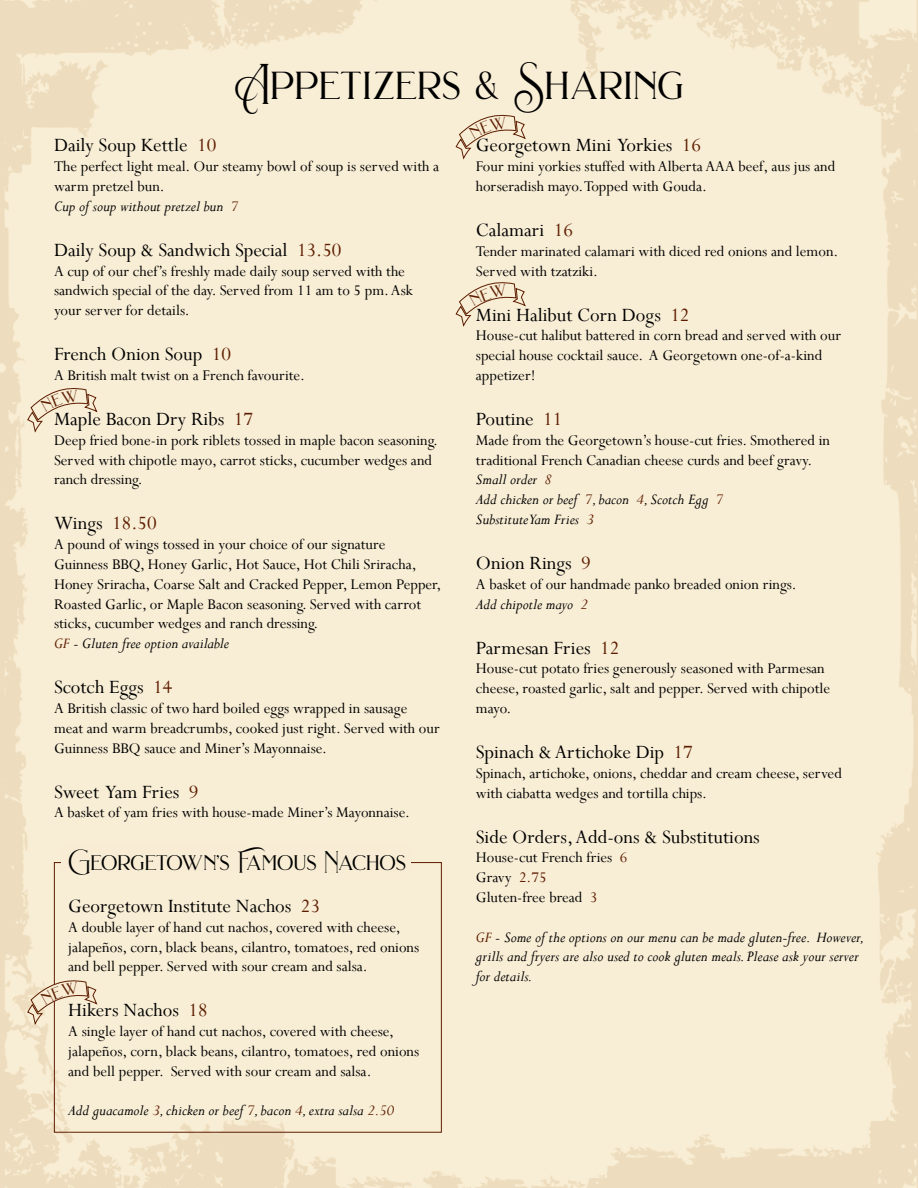
<style>
.page{position:relative;width:918px;height:1188px;background:#fff}
.page>*{position:absolute;margin:0;border:0;box-sizing:border-box;transform-origin:0 0}
.t1{font:39px "Brilon 1.2";color:#000}
.t2{font:21px "Perpetua";color:#000}
.t3{font:21px "Brilon 1.2";color:#000}
.t4{font:16.5px/19.8px "Perpetua";color:#000}
.t5{font:italic 16.5px/19.8px "Perpetua";color:#000}
.s1{color:#5d1d00}
.s2{font-style:italic}
.s3{font-style:italic;color:#5d1d00}
</style>
<div class="page">
<img style="left:0;top:0;width:918px;height:1188px">
<div style="left:62px;top:846px;width:349px;height:27px;background:#f8edd4"></div>
<svg style="left:455px;top:112px;width:71px;height:47px;background:#ecddc5"></svg>
<svg style="left:455px;top:280px;width:71px;height:47px;background:#ecddc5"></svg>
<svg style="left:27px;top:978px;width:71px;height:47px;background:#eadac1"></svg>
<svg style="left:27px;top:385px;width:71px;height:47px;background:#ecddc5"></svg>
<h1 class="t1" style="left:234px;top:51px;width:452px">Appetizers &amp; Sharing</h1>
<p class="t2" style="left:54px;top:132px;width:164px">Daily Soup Kettle <span class="s1">10</span></p>
<p class="t4" style="left:54px;top:156px;width:387px">The perfect light meal. Our steamy bowl of soup is served with a warm pretzel bun.<br><span class="s2">Cup of soup without pretzel bun</span> <span class="s3">7</span></p>
<p class="t2" style="left:54px;top:237px;width:289px">Daily Soup &amp; Sandwich Special <span class="s1">13.50</span></p>
<p class="t4" style="left:54px;top:261px;width:361px">A cup of our chef’s freshly made daily soup served with the sandwich special of the day. Served from 11 am to 5 pm. Ask your server for details.</p>
<p class="t2" style="left:54px;top:341px;width:179px">French Onion Soup <span class="s1">10</span></p>
<p class="t4" style="left:54px;top:365px;width:252px">A British malt twist on a French favourite.</p>
<p class="t2" style="left:54px;top:406px;width:201px">Maple Bacon Dry Ribs <span class="s1">17</span></p>
<p class="t4" style="left:54px;top:430px;width:385px">Deep fried bone-in pork riblets tossed in maple bacon seasoning.<br>Served with chipotle mayo, carrot sticks, cucumber wedges and ranch dressing.</p>
<p class="t2" style="left:54px;top:510px;width:104px">Wings <span class="s1">18.50</span></p>
<p class="t4" style="left:54px;top:534px;width:389px">A pound of wings tossed in your choice of our signature Guinness BBQ, Honey Garlic, Hot Sauce, Hot Chili Sriracha, Honey Sriracha, Coarse Salt and Cracked Pepper, Lemon Pepper, Roasted Garlic, or Maple Bacon seasoning. Served with carrot sticks, cucumber wedges and ranch dressing.<br><span class="s3">GF</span> <span class="s2">- Gluten free option available</span></p>
<p class="t2" style="left:54px;top:674px;width:120px">Scotch Eggs <span class="s1">14</span></p>
<p class="t4" style="left:54px;top:698px;width:387px">A British classic of two hard boiled eggs wrapped in sausage meat and warm breadcrumbs, cooked just right. Served with our<br>Guinness BBQ sauce and Miner’s Mayonnaise.</p>
<p class="t2" style="left:54px;top:778px;width:146px">Sweet Yam Fries <span class="s1">9</span></p>
<p class="t4" style="left:54px;top:803px;width:357px">A basket of yam fries with house-made Miner’s Mayonnaise.</p>
<p class="t3" style="left:68px;top:845px;width:339px">Georgetown’s Famous Nachos</p>
<p class="t2" style="left:68px;top:893px;width:253px">Georgetown Institute Nachos <span class="s1">23</span></p>
<p class="t4" style="left:68px;top:917px;width:353px">A double layer of hand cut nachos, covered with cheese, jalapeños, corn, black beans, cilantro, tomatoes, red onions and bell pepper. Served with sour cream and salsa.</p>
<p class="t2" style="left:68px;top:997px;width:141px">Hikers Nachos <span class="s1">18</span></p>
<p class="t4" style="left:68px;top:1021px;width:353px">A single layer of hand cut nachos, covered with cheese, jalapeños, corn, black beans, cilantro, tomatoes, red onions and bell pepper. Served with sour cream and salsa.</p>
<p class="t5" style="left:68px;top:1100px;width:328px">Add guacamole <span class="s1">3</span>, chicken or beef <span class="s1">7</span>, bacon <span class="s1">4</span>, extra salsa <span class="s1">2.50</span></p>
<p class="t2" style="left:476px;top:132px;width:227px">Georgetown Mini Yorkies <span class="s1">16</span></p>
<p class="t4" style="left:476px;top:156px;width:361px">Four mini yorkies stuffed with Alberta AAA beef, aus jus and horseradish mayo. Topped with Gouda.</p>
<p class="t2" style="left:476px;top:217px;width:99px">Calamari <span class="s1">16</span></p>
<p class="t4" style="left:476px;top:241px;width:364px">Tender marinated calamari with diced red onions and lemon.<br>Served with tzatziki.</p>
<p class="t2" style="left:476px;top:301px;width:215px">Mini Halibut Corn Dogs <span class="s1">12</span></p>
<p class="t4" style="left:476px;top:326px;width:367px">House-cut halibut battered in corn bread and served with our special house cocktail sauce. A Georgetown one-of-a-kind appetizer!</p>
<p class="t2" style="left:476px;top:406px;width:88px">Poutine <span class="s1">11</span></p>
<p class="t4" style="left:476px;top:430px;width:356px">Made from the Georgetown’s house-cut fries. Smothered in traditional French Canadian cheese curds and beef gravy.<br><span class="s2">Small order</span> <span class="s3">8<br></span><span class="s2">Add chicken or beef</span> <span class="s3">7</span><span class="s2">, bacon</span> <span class="s3">4</span><span class="s2">, Scotch Egg</span> <span class="s3">7<br></span><span class="s2">Substitute Yam Fries</span> <span class="s3">3</span></p>
<p class="t2" style="left:476px;top:550px;width:117px">Onion Rings <span class="s1">9</span></p>
<p class="t4" style="left:476px;top:574px;width:322px">A basket of our handmade panko breaded onion rings.<br><span class="s2">Add chipotle mayo</span> <span class="s3">2</span></p>
<p class="t2" style="left:476px;top:634px;width:145px">Parmesan Fries <span class="s1">12</span></p>
<p class="t4" style="left:476px;top:659px;width:356px">House-cut potato fries generously seasoned with Parmesan cheese, roasted garlic, salt and pepper. Served with chipotle mayo.</p>
<p class="t2" style="left:476px;top:739px;width:218px">Spinach &amp; Artichoke Dip <span class="s1">17</span></p>
<p class="t4" style="left:476px;top:763px;width:368px">Spinach, artichoke, onions, cheddar and cream cheese, served with ciabatta wedges and tortilla chips.</p>
<p class="t2" style="left:476px;top:823px;width:286px">Side Orders, Add-ons &amp; Substitutions</p>
<p class="t4" style="left:476px;top:848px;width:153px">House-cut French fries <span class="s1">6<br></span>Gravy <span class="s1">2.75<br></span>Gluten-free bread <span class="s1">3</span></p>
<p class="t5" style="left:476px;top:927px;width:390px"><span class="s1">GF</span> - Some of the options on our menu can be made gluten-free. However, grills and fryers are also used to cook gluten meals. Please ask your server for details.</p>
</div>
